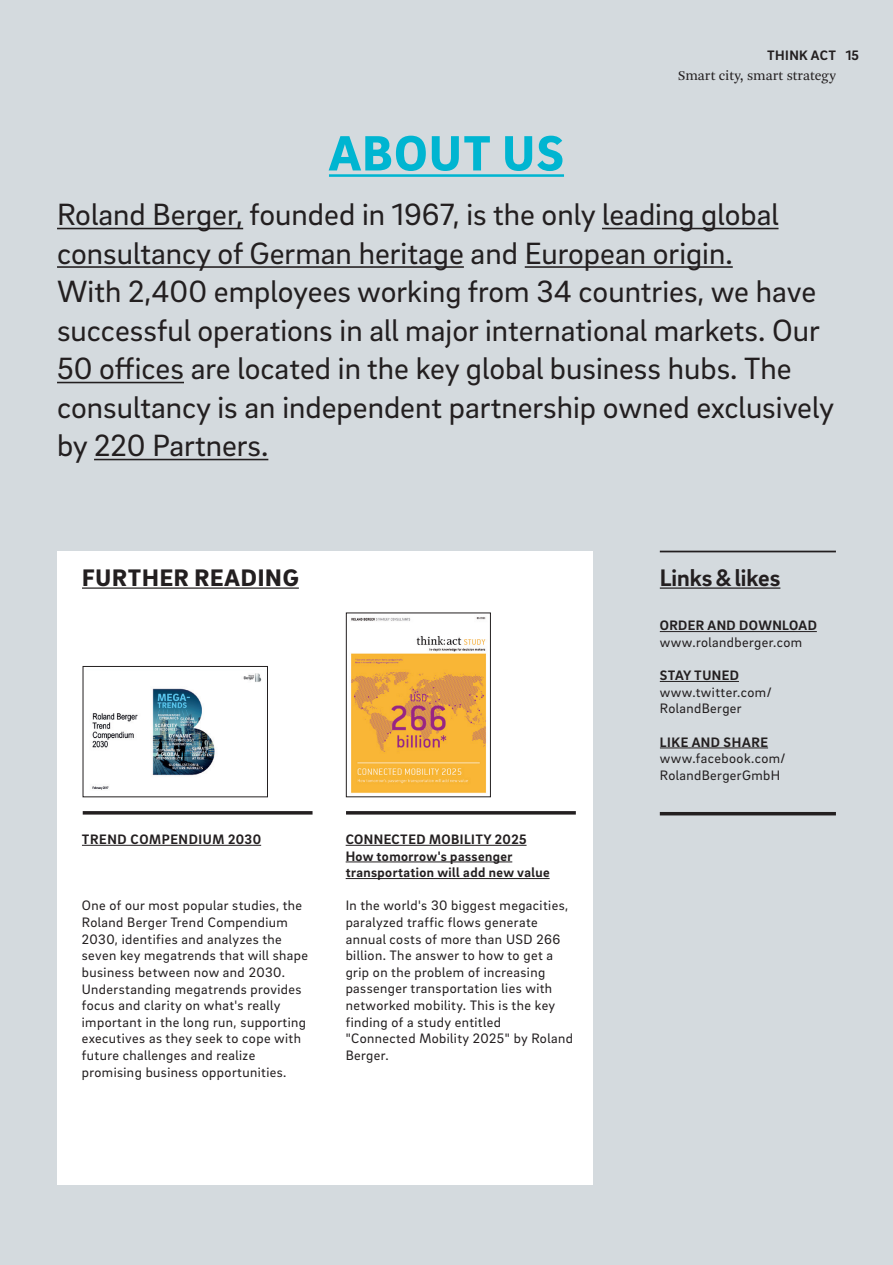
<style>
.page{position:relative;width:893px;height:1265px;background:#d4dade}
.page>*{position:absolute;margin:0;border:0;box-sizing:border-box;transform-origin:0 0}
.t1{font:900 50.75px "Brix Sans";letter-spacing:.03em;color:#00b5d1}
.t2{font:31.5px/38.5px "Brix Sans";color:#231f20}
.t3{font:900 24.5px "Brix Sans";letter-spacing:.035em;color:#231f20}
.t4{font:700 24.5px "Brix Sans";color:#231f20}
.t5{font:14px/16.6px "Brix Sans";letter-spacing:.03em;color:#231f20}
.t6{font:700 14px/16.6px "Brix Sans";letter-spacing:.03em;color:#231f20}
.t7{font:14px "Arnhem Pro Blond";color:#231f20}
</style>
<div class="page">
<div style="left:57px;top:551px;width:536px;height:633px;background:#fff"></div>
<hr style="left:329px;top:174px;width:235px;height:3px;background:#00b5d1">
<hr style="left:660px;top:551px;width:176px;height:1px;background:#231f20">
<svg style="left:83px;top:811px;width:230px;height:4px"></svg>
<svg style="left:346px;top:811px;width:230px;height:4px"></svg>
<hr style="left:660px;top:812px;width:176px;height:3px;background:#231f20">
<hr style="left:82px;top:587px;width:217px;height:2px;background:#231f20">
<hr style="left:82px;top:845px;width:179px;height:1px;background:#231f20">
<hr style="left:660px;top:587px;width:120px;height:2px;background:#231f20">
<hr style="left:660px;top:631px;width:157px;height:1px;background:#231f20">
<hr style="left:660px;top:681px;width:79px;height:1px;background:#231f20">
<hr style="left:660px;top:748px;width:108px;height:1px;background:#231f20">
<hr style="left:57px;top:228px;width:186px;height:1px;background:#231f20">
<hr style="left:602px;top:228px;width:176px;height:1px;background:#231f20">
<hr style="left:57px;top:266px;width:407px;height:2px;background:#231f20">
<hr style="left:525px;top:266px;width:208px;height:2px;background:#231f20">
<hr style="left:57px;top:382px;width:127px;height:1px;background:#231f20">
<hr style="left:94px;top:459px;width:174px;height:1px;background:#231f20">
<img style="left:351px;top:617px;width:136px;height:177px">
<div style="left:346px;top:613px;width:145px;height:184px;border:1px solid #231f20"></div>
<img style="left:92px;top:673px;width:170px;height:117px">
<div style="left:83px;top:666px;width:185px;height:131px;border:1px solid #231f20"></div>
<hr style="left:346px;top:845px;width:181px;height:1px;background:#231f20">
<hr style="left:346px;top:862px;width:166px;height:1px;background:#231f20">
<hr style="left:346px;top:878px;width:204px;height:1px;background:#231f20">
<h1 class="t1" style="left:329px;top:120px;width:237px">ABOUT US</h1>
<p class="t6" style="left:767px;top:46px;width:93px">THINK ACT 15</p>
<p class="t7" style="left:678px;top:67px;width:159px">Smart city, smart strategy</p>
<p class="t2" style="left:57px;top:194px;width:779px">Roland Berger, founded in 1967, is the only leading global consultancy of German heritage and European origin.<br>With 2,400 employees working from 34 countries, we have successful operations in all major international markets. Our 50 offices are located in the key global business hubs. The consultancy is an independent partnership owned exclusively by 220 Partners.</p>
<h3 class="t3" style="left:82px;top:561px;width:218px">FURTHER READING</h3>
<p class="t6" style="left:82px;top:830px;width:181px">TREND COMPENDIUM 2030</p>
<p class="t5" style="left:82px;top:897px;width:228px">One of our most popular studies, the Roland Berger Trend Compendium 2030, identifies and analyzes the seven key megatrends that will shape business between now and 2030.<br>Understanding megatrends provides focus and clarity on what's really important in the long run, supporting executives as they seek to cope with future challenges and realize promising business opportunities.</p>
<p class="t6" style="left:346px;top:830px;width:205px">CONNECTED MOBILITY 2025<br>How tomorrow's passenger transportation will add new value</p>
<p class="t5" style="left:346px;top:897px;width:229px">In the world's 30 biggest megacities, paralyzed traffic flows generate annual costs of more than USD 266 billion. The answer to how to get a grip on the problem of increasing passenger transportation lies with networked mobility. This is the key finding of a study entitled "Connected Mobility 2025" by Roland<br>Berger.</p>
<h3 class="t4" style="left:660px;top:561px;width:122px">Links&amp;likes</h3>
<p class="t6" style="left:660px;top:616px;width:159px">ORDER AND DOWNLOAD</p>
<p class="t5" style="left:660px;top:633px;width:144px">www.rolandberger.com</p>
<p class="t6" style="left:660px;top:666px;width:81px">STAY TUNED</p>
<p class="t5" style="left:660px;top:683px;width:113px">www.twitter.com/<br>RolandBerger</p>
<p class="t6" style="left:660px;top:733px;width:110px">LIKE AND SHARE</p>
<p class="t5" style="left:660px;top:750px;width:127px">www.facebook.com/<br>RolandBergerGmbH</p>
</div>
